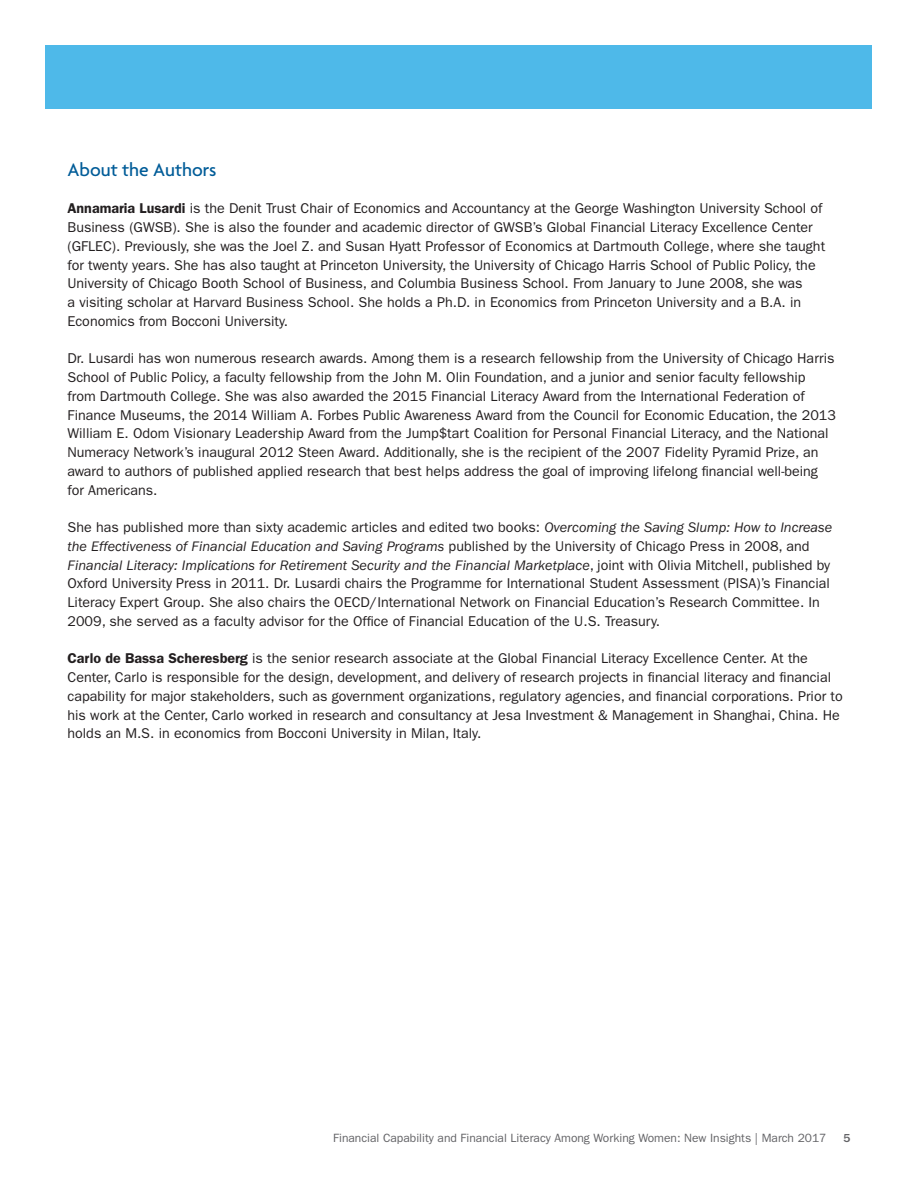
<style>
.page{position:relative;width:918px;height:1188px;background:#fff}
.page>*{position:absolute;margin:0;border:0;box-sizing:border-box;transform-origin:0 0}
._2A_Subtitle__A_13_1{font:500 19.5px "Agenda";color:#005c98}
._5A_Body_Text__FG_9{font:14.25px/18.8px "ITC Franklin Gothic Std";color:#231f20}
.t1{font:12px "ITC Franklin Gothic Std";color:#636366}
.t2{font:500 12px "ITC Franklin Gothic Std";color:#636366}
.s1{font-weight:600}
.s2{font-style:italic}
</style>
<div class="page">
<div style="left:46px;top:46px;width:826px;height:63px;background:#4eb9e9"></div>
<p class="_2A_Subtitle__A_13_1" style="left:68px;top:159px;width:151px">About the Authors</p>
<p class="_5A_Body_Text__FG_9" style="left:68px;top:199px;width:759px"><span class="s1">Annamaria Lusardi</span> is the Denit Trust Chair of Economics and Accountancy at the George Washington University School of Business (GWSB). She is also the founder and academic director of GWSB’s Global Financial Literacy Excellence Center (GFLEC). Previously, she was the Joel Z. and Susan Hyatt Professor of Economics at Dartmouth College, where she taught for twenty years. She has also taught at Princeton University, the University of Chicago Harris School of Public Policy, the University of Chicago Booth School of Business, and Columbia Business School. From January to June 2008, she was<br>a visiting scholar at Harvard Business School. She holds a Ph.D. in Economics from Princeton University and a B.A. in Economics from Bocconi University.</p>
<p class="_5A_Body_Text__FG_9" style="left:68px;top:349px;width:770px">Dr. Lusardi has won numerous research awards. Among them is a research fellowship from the University of Chicago Harris School of Public Policy, a faculty fellowship from the John M. Olin Foundation, and a junior and senior faculty fellowship from Dartmouth College. She was also awarded the 2015 Financial Literacy Award from the International Federation of Finance Museums, the 2014 William A. Forbes Public Awareness Award from the Council for Economic Education, the 2013<br>William E. Odom Visionary Leadership Award from the Jump$tart Coalition for Personal Financial Literacy, and the National Numeracy Network’s inaugural 2012 Steen Award. Additionally, she is the recipient of the 2007 Fidelity Pyramid Prize, an award to authors of published applied research that best helps address the goal of improving lifelong financial well-being for Americans.</p>
<p class="_5A_Body_Text__FG_9" style="left:68px;top:518px;width:766px">She has published more than sixty academic articles and edited two books: <span class="s2">Overcoming the Saving Slump: How to Increase the Effectiveness of Financial Education and Saving Programs</span> published by the University of Chicago Press in 2008, and <span class="s2">Financial Literacy: Implications for Retirement Security and the Financial Marketplace</span>, joint with Olivia Mitchell, published by Oxford University Press in 2011. Dr. Lusardi chairs the Programme for International Student Assessment (PISA)’s Financial Literacy Expert Group. She also chairs the OECD/International Network on Financial Education’s Research Committee. In 2009, she served as a faculty advisor for the Office of Financial Education of the U.S. Treasury.</p>
<p class="_5A_Body_Text__FG_9" style="left:68px;top:649px;width:777px"><span class="s1">Carlo de Bassa Scheresberg</span> is the senior research associate at the Global Financial Literacy Excellence Center. At the Center, Carlo is responsible for the design, development, and delivery of research projects in financial literacy and financial capability for major stakeholders, such as government organizations, regulatory agencies, and financial corporations. Prior to his work at the Center, Carlo worked in research and consultancy at Jesa Investment &amp; Management in Shanghai, China. He holds an M.S. in economics from Bocconi University in Milan, Italy.</p>
<p class="t1" style="left:333px;top:1131px;width:495px">Financial Capability and Financial Literacy Among Working Women: New Insights | March 2017</p>
<p class="t2" style="left:843px;top:1131px;width:9px">5</p>
</div>
